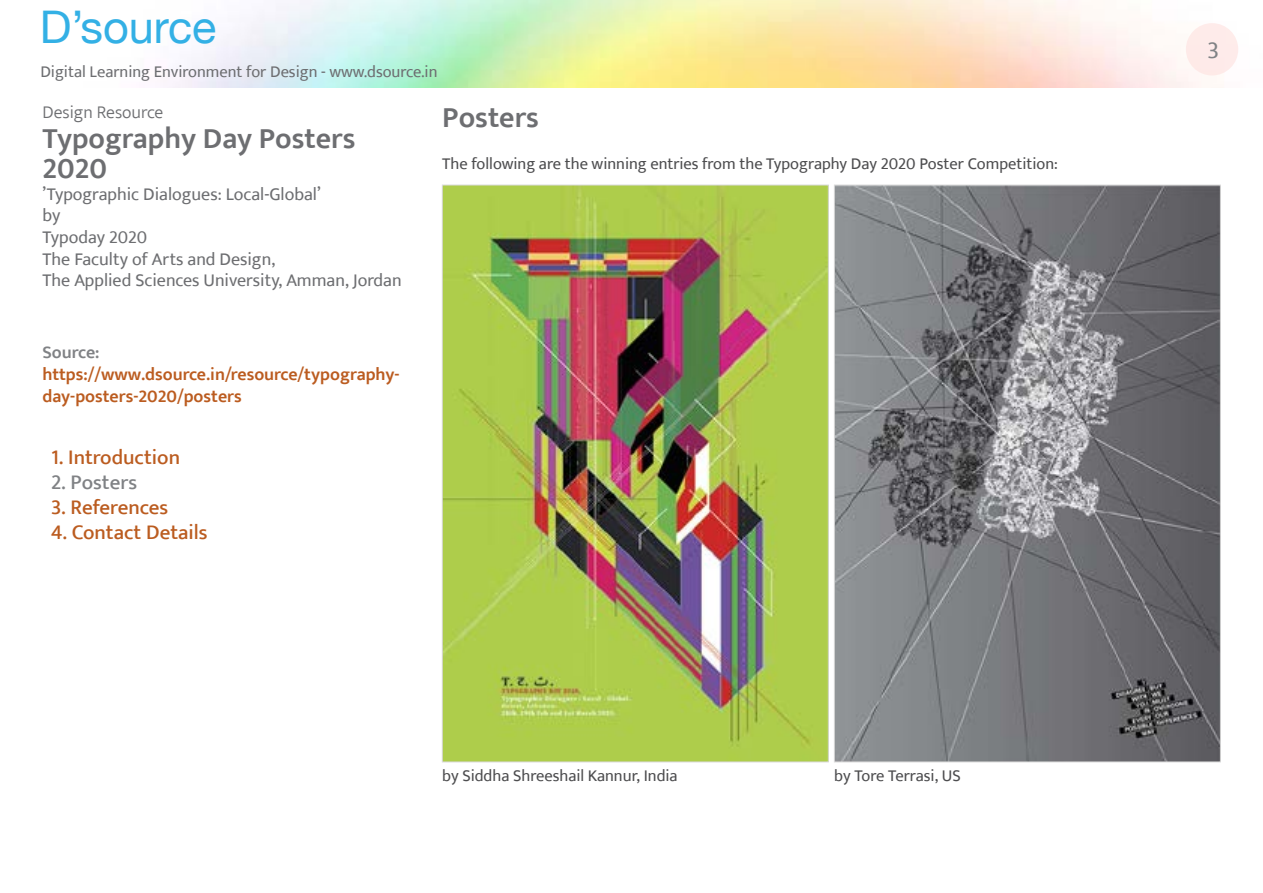
<style>
.page{position:relative;width:1263px;height:893px;background:#fff}
.page>*{position:absolute;margin:0;border:0;box-sizing:border-box;transform-origin:0 0}
.t1{font:45px "Helvetica Neue";color:#33b0e5}
.t2{font:600 30px/30px "Ek Mukta";color:#6d6e71}
.t3{font:24px "Ek Mukta";color:#808285}
.t4{font:500 21px "Ek Mukta";color:#bb5c20}
.t5{font:500 21px "Ek Mukta";color:#808285}
.t6{font:18px/21.6px "Ek Mukta";color:#6d6e71}
.t7{font:600 18px/21.6px "Ek Mukta";color:#bb5c20}
.t8{font:300 18px "Ek Mukta";color:#6d6e71}
.t9{font:600 18px "Ek Mukta";color:#808285}
.t10{font:16.5px "Ek Mukta";color:#4d4d4f}
.t11{font:16.5px "Ek Mukta";color:#6d6e71}
</style>
<div class="page">
<div style="left:1186px;top:23px;width:52px;height:52px;background:#feebea;border-radius:50%"></div>
<img style="left:444px;top:187px;width:382px;height:573px">
<img style="left:836px;top:187px;width:382px;height:573px">
<h1 class="t1" style="left:40px;top:0;width:178px">D’source</h1>
<p class="t11" style="left:40px;top:62px;width:399px">Digital Learning Environment for Design - www.dsource.in</p>
<p class="t8" style="left:43px;top:101px;width:122px">Design Resource</p>
<h2 class="t2" style="left:43px;top:123px;width:315px">Typography Day Posters<br>2020</h2>
<p class="t6" style="left:43px;top:183px;width:361px">’Typographic Dialogues: Local-Global’<br>by<br>Typoday 2020<br>The Faculty of Arts and Design,<br>The Applied Sciences University, Amman, Jordan</p>
<p class="t9" style="left:43px;top:342px;width:59px">Source:</p>
<p class="t7" style="left:43px;top:363px;width:359px">https://www.dsource.in/resource/typography&shy;day-posters-2020/posters</p>
<p class="t4" style="left:51px;top:444px;width:131px">1. Introduction</p>
<p class="t5" style="left:51px;top:469px;width:88px">2. Posters</p>
<p class="t4" style="left:51px;top:494px;width:119px">3. References</p>
<p class="t4" style="left:51px;top:520px;width:158px">4. Contact Details</p>
<h2 class="t2" style="left:442px;top:102px;width:98px">Posters</h2>
<p class="t10" style="left:442px;top:153px;width:617px">The following are the winning entries from the Typography Day 2020 Poster Competition:</p>
<p class="t10" style="left:442px;top:765px;width:237px">by Siddha Shreeshail Kannur, India</p>
<p class="t10" style="left:834px;top:765px;width:128px">by Tore Terrasi, US</p>
<h3 class="t3" style="left:1207px;top:35px;width:13px">3</h3>
</div>
